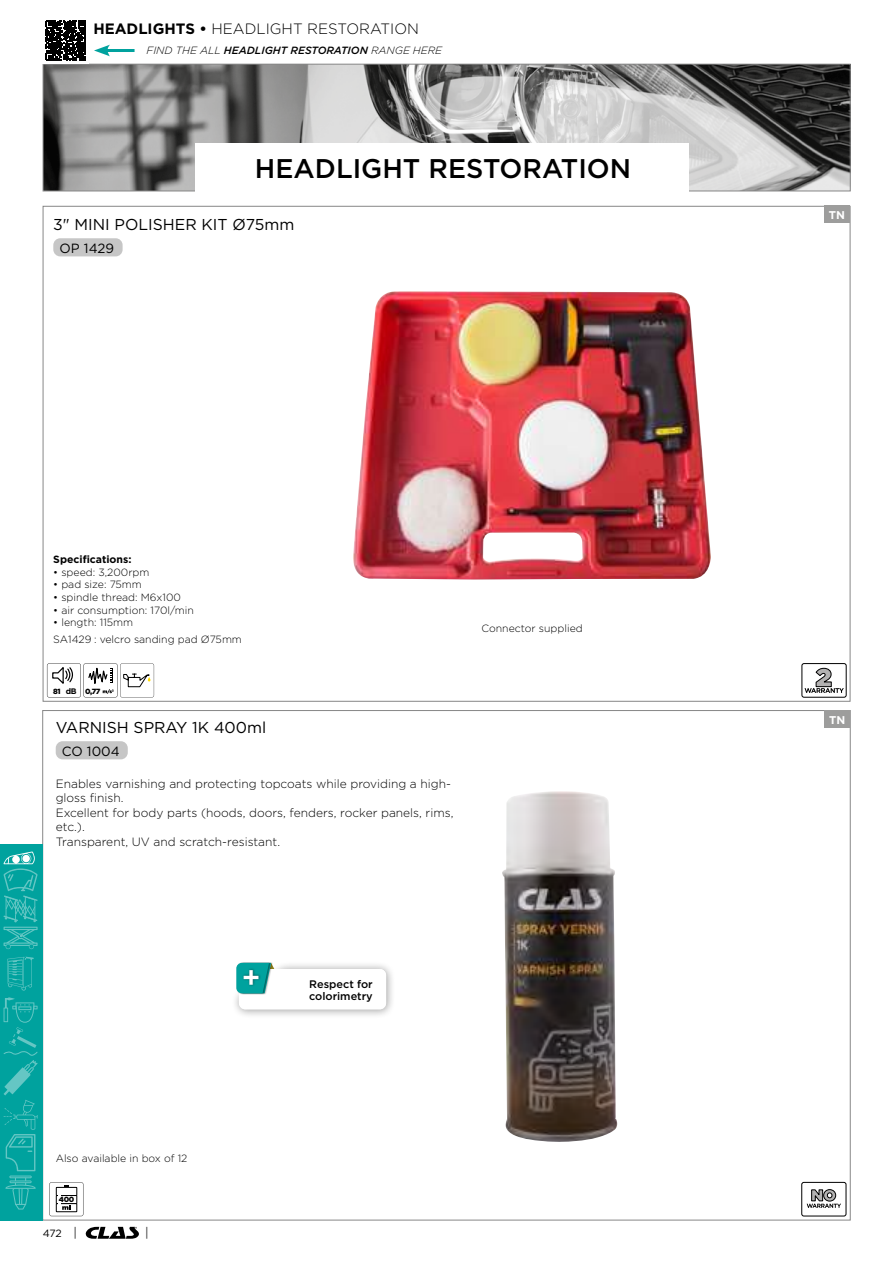
<style>
.page{position:relative;width:893px;height:1263px;background:#fff}
.page>*{position:absolute;margin:0;border:0;box-sizing:border-box;transform-origin:0 0}
.t1{font:500 27px "Gotham";color:#000}
.t2{font:15.75px "Gotham";color:#000}
.t3{font:300 15px "Gotham";color:#000}
.t4{font:13.35px "Gotham";color:#000}
.t5{font:300 12px/14.4px "Gotham";color:#000}
.t6{font:700 11.25px "Gotham";color:#fff}
.t7{font:500 10.95px/12.1px "Gotham";color:#000}
.t8{font:300 10.5px "Gotham";color:#000}
.t9{font:italic 500 10.5px "Gotham";color:#000}
.t10{font:700 10.5px "Gotham";color:#000}
.t11{font:10.5px "Gotham";color:#000}
.t12{font:900 7.5px "Gotham";letter-spacing:-.05em;color:#000}
.s1{font-weight:700}
.s2{font-weight:300}
.s3{font-weight:700;font-size:7.95px}
</style>
<div class="page">
<img style="left:45px;top:66px;width:804px;height:123px">
<div style="left:43px;top:64px;width:808px;height:127px;border:1px solid #878787"></div>
<div style="left:196px;top:144px;width:493px;height:49px;background:#fff"></div>
<div style="left:0;top:844px;width:43px;height:376px;background:#00a29e"></div>
<svg style="left:3px;top:851px;width:35px;height:98px"></svg>
<svg style="left:4px;top:997px;width:34px;height:212px"></svg>
<svg style="left:86px;top:1227px;width:53px;height:12px"></svg>
<svg style="left:146px;top:1227px;width:1px;height:12px"></svg>
<svg style="left:74px;top:1227px;width:2px;height:12px"></svg>
<svg style="left:7px;top:956px;width:27px;height:34px"></svg>
<img style="left:502px;top:791px;width:115px;height:351px">
<svg style="left:49px;top:1182px;width:34px;height:34px"></svg>
<img style="left:353px;top:291px;width:358px;height:289px">
<svg style="left:47px;top:663px;width:107px;height:34px"></svg>
<div style="left:231px;top:961px;width:165px;height:58px;background:#000;opacity:.4"></div>
<div style="left:238px;top:961px;width:35px;height:34px;background:#eaecec"></div>
<div style="left:237px;top:962px;width:34px;height:33px;background:#000;opacity:.4"></div>
<svg style="left:804px;top:667px;width:40px;height:26px"></svg>
<div style="left:802px;top:663px;width:44px;height:34px;border:1px solid #000;border-radius:2px"></div>
<svg style="left:807px;top:1189px;width:34px;height:19px"></svg>
<div style="left:801px;top:1182px;width:45px;height:34px;border:1px solid #000;border-radius:2px"></div>
<hr style="left:104px;top:49px;width:31px;height:3px;background:#00a29e">
<svg style="left:94px;top:45px;width:16px;height:11px"></svg>
<div style="left:42px;top:17px;width:47px;height:47px;background:linear-gradient(to right,#fff,#fff)"></div>
<svg style="left:46px;top:21px;width:40px;height:39px;background:#232323"></svg>
<div style="left:53px;top:238px;width:70px;height:18px;background:#c6c6c6;border-radius:7px"></div>
<div style="left:56px;top:741px;width:72px;height:18px;background:#c6c6c6;border-radius:7px"></div>
<div style="left:824px;top:711px;width:26px;height:17px;background:#9d9d9c"></div>
<div style="left:824px;top:206px;width:25px;height:17px;background:#9d9d9c"></div>
<svg style="left:236px;top:963px;width:150px;height:46px"></svg>
<p class="t3" style="left:93px;top:20px;width:327px"><span class="s1">HEADLIGHTS •</span> HEADLIGHT RESTORATION</p>
<p class="t9" style="left:147px;top:44px;width:297px"><span class="s2">FIND THE ALL</span> HEADLIGHT RESTORATION <span class="s2">RANGE HERE</span></p>
<h1 class="t1" style="left:255px;top:151px;width:378px">HEADLIGHT RESTORATION</h1>
<h2 class="t2" style="left:53px;top:215px;width:243px">3" MINI POLISHER KIT Ø75mm</h2>
<p class="t4" style="left:60px;top:239px;width:56px">OP 1429</p>
<p class="t10" style="left:53px;top:552px;width:80px">Specifications:</p>
<p class="t8" style="left:53px;top:565px;width:98px">• speed: 3,200rpm</p>
<p class="t8" style="left:53px;top:578px;width:90px">• pad size: 75mm</p>
<p class="t8" style="left:53px;top:591px;width:129px">• spindle thread: M6x100</p>
<p class="t8" style="left:53px;top:603px;width:142px">• air consumption: 170l/min</p>
<p class="t8" style="left:53px;top:616px;width:81px">• length: 115mm</p>
<p class="t8" style="left:53px;top:633px;width:190px">SA1429 : velcro sanding pad Ø75mm</p>
<p class="t12" style="left:53px;top:686px;width:49px">81 <span class="s3">dB</span> 0,77</p>
<h2 class="t2" style="left:56px;top:718px;width:212px">VARNISH SPRAY 1K 400ml</h2>
<p class="t4" style="left:62px;top:742px;width:59px">CO 1004</p>
<p class="t5" style="left:56px;top:776px;width:399px">Enables varnishing and protecting topcoats while providing a high&shy;gloss finish.<br>Excellent for body parts (hoods, doors, fenders, rocker panels, rims, etc.).<br>Transparent, UV and scratch-resistant.</p>
<p class="t8" style="left:481px;top:621px;width:103px">Connector supplied</p>
<p class="t7" style="left:309px;top:977px;width:65px">Respect for colorimetry</p>
<p class="t8" style="left:56px;top:1152px;width:133px">Also available in box of 12</p>
<p class="t12" style="left:59px;top:1194px;width:17px">400</p>
<p class="t11" style="left:43px;top:1226px;width:21px">472</p>
<p class="t6" style="left:829px;top:207px;width:18px">TN</p>
<p class="t6" style="left:829px;top:712px;width:18px">TN</p>
</div>
